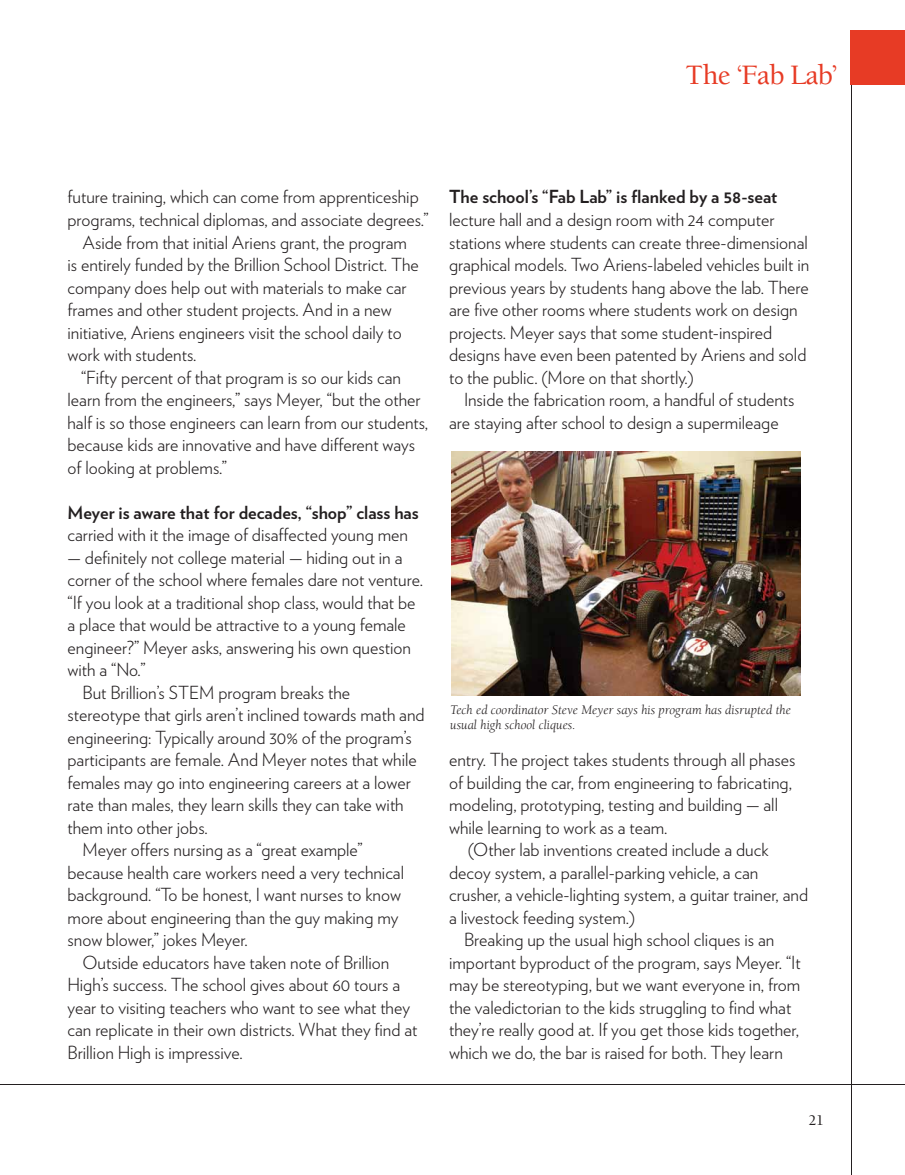
<style>
.page{position:relative;width:905px;height:1175px;background:#fff}
.page>*{position:absolute;margin:0;border:0;box-sizing:border-box;transform-origin:0 0}
.t1{font:500 28.8px "Berkeley";letter-spacing:-.025em;color:#e73b25}
.t2{font:300 18px/22.5px "Verlag";color:#231f20}
.t3{font:700 18px "Verlag";color:#231f20}
.t4{font:500 15px "Berkeley";color:#231f20}
.t5{font:italic 13.5px/15px "Berkeley";color:#231f20}
</style>
<div class="page">
<hr style="left:0;top:1083px;width:904px;height:1px;background:#231f20">
<hr style="left:850px;top:30px;width:1px;height:1144px;background:#231f20">
<div style="left:850px;top:30px;width:54px;height:54px;background:#e73b25"></div>
<img style="left:451px;top:452px;width:349px;height:243px">
<h1 class="t1" style="left:685px;top:60px;width:153px">The ‘Fab Lab’</h1>
<p class="t2" style="left:68px;top:185px;width:353px">future training, which can come from apprenticeship</p>
<p class="t2" style="left:68px;top:207px;width:363px">programs, technical diplomas, and associate degrees.”</p>
<p class="t2" style="left:82px;top:230px;width:326px">Aside from that initial Ariens grant, the program</p>
<p class="t2" style="left:68px;top:252px;width:353px">is entirely funded by the Brillion School District. The</p>
<p class="t2" style="left:68px;top:275px;width:340px">company does help out with materials to make car</p>
<p class="t2" style="left:68px;top:297px;width:326px">frames and other student projects. And in a new</p>
<p class="t2" style="left:68px;top:320px;width:336px">initiative, Ariens engineers visit the school daily to</p>
<p class="t2" style="left:68px;top:342px;width:130px">work with students.</p>
<p class="t2" style="left:81px;top:365px;width:321px">“Fifty percent of that program is so our kids can</p>
<p class="t2" style="left:68px;top:387px;width:354px">learn from the engineers,” says Meyer, “but the other</p>
<p class="t2" style="left:68px;top:410px;width:362px">half is so those engineers can learn from our students,</p>
<p class="t2" style="left:68px;top:432px;width:349px">because kids are innovative and have different ways</p>
<p class="t2" style="left:68px;top:455px;width:161px">of looking at problems.”</p>
<p class="t3" style="left:68px;top:498px;width:353px">Meyer is aware that for decades, “shop” class has</p>
<p class="t2" style="left:68px;top:522px;width:342px">carried with it the image of disaffected young men</p>
<p class="t2" style="left:68px;top:545px;width:336px">— definitely not college material — hiding out in a</p>
<p class="t2" style="left:68px;top:567px;width:357px">corner of the school where females dare not venture.</p>
<p class="t2" style="left:68px;top:590px;width:349px">“If you look at a traditional shop class, would that be</p>
<p class="t2" style="left:68px;top:612px;width:340px">a place that would be attractive to a young female</p>
<p class="t2" style="left:68px;top:635px;width:345px">engineer?” Meyer asks, answering his own question</p>
<p class="t2" style="left:68px;top:657px;width:80px">with a “No.”</p>
<p class="t2" style="left:82px;top:680px;width:269px">But Brillion’s STEM program breaks the</p>
<p class="t2" style="left:68px;top:702px;width:359px">stereotype that girls aren’t inclined towards math and</p>
<p class="t2" style="left:68px;top:725px;width:346px">engineering: Typically around 30% of the program’s</p>
<p class="t2" style="left:68px;top:747px;width:351px">participants are female. And Meyer notes that while</p>
<p class="t2" style="left:68px;top:770px;width:345px">females may go into engineering careers at a lower</p>
<p class="t2" style="left:68px;top:792px;width:337px">rate than males, they learn skills they can take with</p>
<p class="t2" style="left:68px;top:815px;width:142px">them into other jobs.</p>
<p class="t2" style="left:82px;top:837px;width:281px">Meyer offers nursing as a “great example”</p>
<p class="t2" style="left:68px;top:860px;width:338px">because health care workers need a very technical</p>
<p class="t2" style="left:68px;top:882px;width:335px">background. “To be honest, I want nurses to know</p>
<p class="t2" style="left:68px;top:905px;width:332px">more about engineering than the guy making my</p>
<p class="t2" style="left:68px;top:927px;width:182px">snow blower,” jokes Meyer.</p>
<p class="t2" style="left:82px;top:950px;width:308px">Outside educators have taken note of Brillion</p>
<p class="t2" style="left:68px;top:972px;width:334px">High’s success. The school gives about 60 tours a</p>
<p class="t2" style="left:68px;top:995px;width:344px">year to visiting teachers who want to see what they</p>
<p class="t2" style="left:68px;top:1017px;width:351px">can replicate in their own districts. What they find at</p>
<p class="t2" style="left:68px;top:1040px;width:177px">Brillion High is impressive.</p>
<p class="t3" style="left:449px;top:183px;width:330px">The school’s “Fab Lab” is flanked by a 58-seat</p>
<p class="t2" style="left:449px;top:207px;width:362px">lecture hall and a design room with 24 computer stations where students can create three-dimensional graphical models. Two Ariens-labeled vehicles built in previous years by students hang above the lab. There are five other rooms where students work on design projects. Meyer says that some student-inspired designs have even been patented by Ariens and sold to the public. (More on that shortly.)</p>
<p class="t2" style="left:449px;top:387px;width:347px;text-indent:15px">Inside the fabrication room, a handful of students are staying after school to design a supermileage</p>
<p class="t5" style="left:450px;top:702px;width:342px">Tech ed coordinator Steve Meyer says his program has disrupted the usual high school cliques.</p>
<p class="t2" style="left:449px;top:747px;width:348px">entry. The project takes students through all phases</p>
<p class="t2" style="left:449px;top:770px;width:344px">of building the car, from engineering to fabricating,</p>
<p class="t2" style="left:449px;top:792px;width:330px">modeling, prototyping, testing and building — all</p>
<p class="t2" style="left:449px;top:815px;width:220px">while learning to work as a team.</p>
<p class="t2" style="left:468px;top:837px;width:302px">(Other lab inventions created include a duck</p>
<p class="t2" style="left:449px;top:860px;width:311px">decoy system, a parallel-parking vehicle, a can</p>
<p class="t2" style="left:449px;top:882px;width:360px">crusher, a vehicle-lighting system, a guitar trainer, and</p>
<p class="t2" style="left:449px;top:905px;width:187px">a livestock feeding system.)</p>
<p class="t2" style="left:464px;top:927px;width:312px">Breaking up the usual high school cliques is an</p>
<p class="t2" style="left:449px;top:950px;width:353px">important byproduct of the program, says Meyer. “It</p>
<p class="t2" style="left:449px;top:972px;width:353px">may be stereotyping, but we want everyone in, from</p>
<p class="t2" style="left:449px;top:995px;width:344px">the valedictorian to the kids struggling to find what</p>
<p class="t2" style="left:449px;top:1017px;width:351px">they’re really good at. If you get those kids together,</p>
<p class="t2" style="left:449px;top:1040px;width:335px">which we do, the bar is raised for both. They learn</p>
<p class="t4" style="left:808px;top:1112px;width:17px">21</p>
</div>
